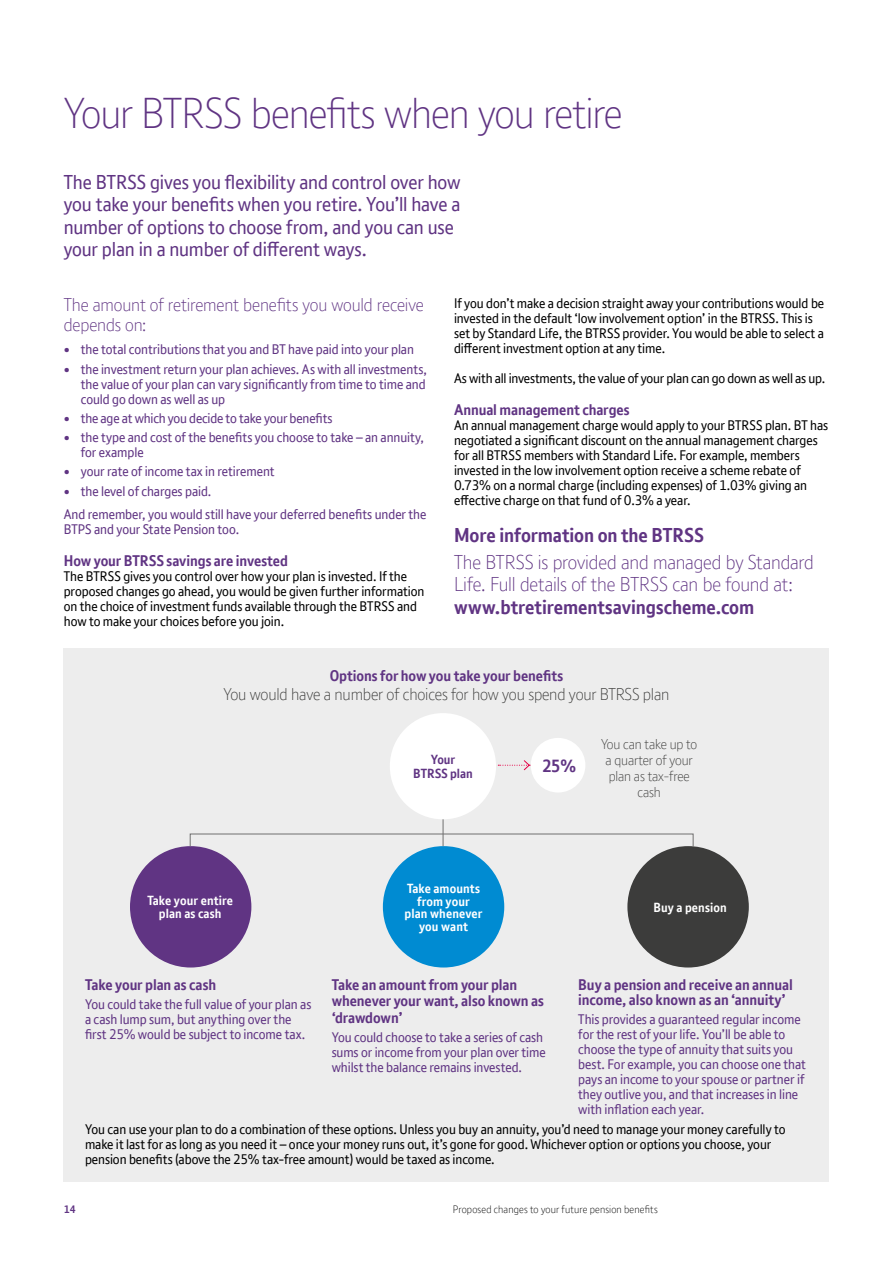
<style>
.page{position:relative;width:893px;height:1263px;background:#fff}
.page>*{position:absolute;margin:0;border:0;box-sizing:border-box;transform-origin:0 0}
.t1{font:300 42px "BT Font";letter-spacing:-.025em;color:#603483}
.t2{font:19.5px/22.5px "BT Font";letter-spacing:-.005em;color:#603483}
.t3{font:300 19.5px/22.5px "BT Font";letter-spacing:-.01em;color:#603483}
.t4{font:700 19.5px "BT Font";letter-spacing:-.005em;color:#603483}
.t5{font:300 18px/19.5px "BT Font";letter-spacing:-.01em;color:#603483}
.t6{font:700 17.1px "BT Font";color:#603483}
.t7{font:300 16.5px "BT Font";letter-spacing:-.01em;color:#3c3c3b}
.t8{font:700 15px/16.5px "BT Font";letter-spacing:-.005em;color:#603483}
.t9{font:300 13.95px/16px "BT Font";letter-spacing:-.01em;color:#3c3c3b;text-align:center}
.t10{font:13.5px/15px "BT Font";letter-spacing:-.005em;color:#000}
.t11{font:13.5px/15px "BT Font";letter-spacing:-.005em;color:#603483}
.t12{font:700 12.9px/12.9px "BT Font";letter-spacing:.01em;color:#fff;text-align:center}
.t13{font:700 12.9px/14px "BT Font";color:#603483;text-align:center}
.t14{font:300 10.5px "BT Font";letter-spacing:.015em;color:#000}
.t15{font:700 10.5px "BT Font";color:#603483}
</style>
<div class="page">
<div style="left:64px;top:648px;width:765px;height:534px;background:#ededed"></div>
<div style="left:130px;top:846px;width:121px;height:121px;background:#603483;border-radius:50%"></div>
<div style="left:383px;top:846px;width:121px;height:121px;background:#008bd2;border-radius:50%"></div>
<div style="left:627px;top:846px;width:122px;height:121px;background:#3c3c3b;border-radius:50%"></div>
<div style="left:390px;top:713px;width:106px;height:106px;background:#fff;border-radius:50%"></div>
<div style="left:531px;top:738px;width:54px;height:54px;background:#fff;border-radius:50%"></div>
<svg style="left:190px;top:819px;width:504px;height:28px"></svg>
<svg style="left:498px;top:760px;width:32px;height:11px"></svg>
<h1 class="t1" style="left:64px;top:86px;width:560px">Your BTRSS benefits when you retire</h1>
<h2 class="t2" style="left:64px;top:170px;width:398px">The BTRSS gives you flexibility and control over how you take your benefits when you retire. You’ll have a number of options to choose from, and you can use your plan in a number of different ways.</h2>
<h3 class="t5" style="left:64px;top:295px;width:362px">The amount of retirement benefits you would receive depends on:</h3>
<p class="t11" style="left:64px;top:342px;width:352px">• the total contributions that you and BT have paid into your plan</p>
<p class="t11" style="left:81px;top:361px;width:348px;text-align:justify;text-indent:-17px">• the investment return your plan achieves. As with all investments, the value of your plan can vary significantly from time to time and could go down as well as up</p>
<p class="t11" style="left:64px;top:411px;width:270px">• the age at which you decide to take your benefits</p>
<p class="t11" style="left:81px;top:430px;width:345px;text-indent:-17px">• the type and cost of the benefits you choose to take – an annuity, for example</p>
<p class="t11" style="left:64px;top:464px;width:212px">• your rate of income tax in retirement</p>
<p class="t11" style="left:64px;top:479px;width:364px;line-height:23.5px">• the level of charges paid.<br>And remember, you would still have your deferred benefits under the</p>
<p class="t11" style="left:64px;top:522px;width:177px">BTPS and your State Pension too.</p>
<p class="t8" style="left:64px;top:552px;width:226px">How your BTRSS savings are invested</p>
<p class="t10" style="left:64px;top:568px;width:362px">The BTRSS gives you control over how your plan is invested. If the proposed changes go ahead, you would be given further information on the choice of investment funds available through the BTRSS and how to make your choices before you join.</p>
<p class="t10" style="left:454px;top:296px;width:372px">If you don’t make a decision straight away your contributions would be invested in the default ‘low involvement option’ in the BTRSS. This is set by Standard Life, the BTRSS provider. You would be able to select a different investment option at any time.</p>
<p class="t10" style="left:454px;top:371px;width:373px">As with all investments, the value of your plan can go down as well as up.</p>
<p class="t8" style="left:454px;top:401px;width:177px">Annual management charges</p>
<p class="t10" style="left:454px;top:417px;width:376px">An annual management charge would apply to your BTRSS plan. BT has negotiated a significant discount on the annual management charges for all BTRSS members with Standard Life. For example, members invested in the low involvement option receive a scheme rebate of 0.73% on a normal charge (including expenses) of 1.03% giving an effective charge on that fund of 0.3% a year.</p>
<h2 class="t4" style="left:454px;top:522px;width:251px">More information on the BTRSS</h2>
<h2 class="t3" style="left:454px;top:550px;width:361px">The BTRSS is provided and managed by Standard<br>Life. Full details of the BTRSS can be found at:</h2>
<h2 class="t4" style="left:454px;top:594px;width:302px">www.btretirementsavingscheme.com</h2>
<p class="t8" style="left:330px;top:668px;width:235px">Options for how you take your benefits</p>
<p class="t7" style="left:223px;top:684px;width:448px">You would have a number of choices for how you spend your BTRSS plan</p>
<p class="t13" style="left:413px;top:752px;width:61px">Your<br>BTRSS plan</p>
<p class="t6" style="left:542px;top:754px;width:35px">25%</p>
<p class="t9" style="left:601px;top:735px;width:98px">You can take up to a quarter of your plan as tax-free cash</p>
<p class="t12" style="left:147px;top:894px;width:87px">Take your entire plan as cash</p>
<p class="t8" style="left:85px;top:976px;width:133px">Take your plan as cash</p>
<p class="t11" style="left:85px;top:996px;width:228px">You could take the full value of your plan as a cash lump sum, but anything over the first 25% would be subject to income tax.</p>
<p class="t12" style="left:405px;top:882px;width:80px">Take amounts from your plan whenever you want</p>
<p class="t8" style="left:332px;top:976px;width:214px">Take an amount from your plan whenever your want, also known as ‘drawdown’</p>
<p class="t11" style="left:332px;top:1029px;width:216px">You could choose to take a series of cash sums or income from your plan over time whilst the balance remains invested.</p>
<p class="t12" style="left:653px;top:901px;width:75px">Buy a pension</p>
<p class="t8" style="left:578px;top:977px;width:216px;line-height:15px">Buy a pension and receive an annual income, also known as an ‘annuity’</p>
<p class="t11" style="left:578px;top:1011px;width:229px">This provides a guaranteed regular income for the rest of your life. You’ll be able to choose the type of annuity that suits you best. For example, you can choose one that pays an income to your spouse or partner if they outlive you, and that increases in line with inflation each year.</p>
<p class="t10" style="left:85px;top:1122px;width:702px">You can use your plan to do a combination of these options. Unless you buy an annuity, you’d need to manage your money carefully to make it last for as long as you need it – once your money runs out, it’s gone for good. Whichever option or options you choose, your pension benefits (above the 25% tax-free amount) would be taxed as income.</p>
<p class="t15" style="left:64px;top:1202px;width:13px">14</p>
<p class="t14" style="left:453px;top:1202px;width:206px">Proposed changes to your future pension benefits</p>
</div>
